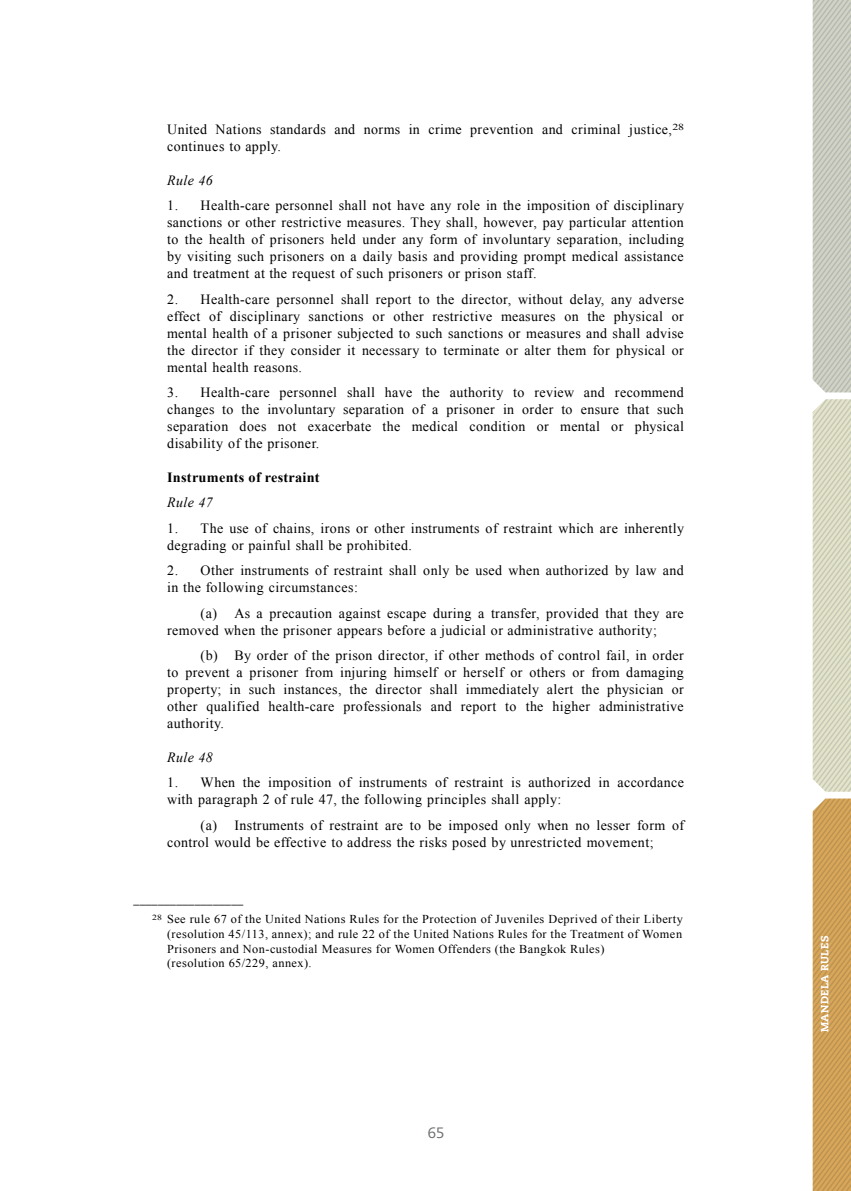
<style>
.page{position:relative;width:851px;height:1191px;background:#fff}
.page>*{position:absolute;margin:0;border:0;box-sizing:border-box;transform-origin:0 0}
.t1{font:15px "Caecilia LT Std";color:#6c6d70}
.t2{font:14.1px/17px "Times New Roman";letter-spacing:.03em;color:#000}
.t3{font:700 14.1px/25.5px "Times New Roman";letter-spacing:.015em;color:#000}
.t4{font:italic 14.1px "Times New Roman";letter-spacing:.035em;color:#000}
.t5{font:12px/14.9px "Times New Roman";letter-spacing:.04em;color:#000}
.t6{font:700 11.4px "Times New Roman";color:#000}
.t7{font:800 10.5px "Caecilia LT Std";letter-spacing:.045em;color:#fff}
.s1{font-weight:400;font-style:italic}
</style>
<div class="page">
<svg style="left:812px;top:798px;width:38px;height:393px;background:#cfa15a"></svg>
<svg style="left:812px;top:0;width:38px;height:392px;background:#c7cabf"></svg>
<svg style="left:812px;top:399px;width:38px;height:392px;background:#d9dac4"></svg>
<p class="t2" style="left:167px;top:121px;width:518px">United Nations standards and norms in crime prevention and criminal justice,<sup>28 </sup>continues to apply.</p>
<p class="t4" style="left:167px;top:170px;width:47px">Rule 46</p>
<p class="t2" style="left:167px;top:197px;width:518px;text-align:justify">1. Health-care personnel shall not have any role in the imposition of disciplinary sanctions or other restrictive measures. They shall, however, pay particular attention to the health of prisoners held under any form of involuntary separation, including by visiting such prisoners on a daily basis and providing prompt medical assistance and treatment at the request of such prisoners or prison staff.</p>
<p class="t2" style="left:167px;top:290px;width:518px;text-align:justify">2. Health-care personnel shall report to the director, without delay, any adverse effect of disciplinary sanctions or other restrictive measures on the physical or mental health of a prisoner subjected to such sanctions or measures and shall advise the director if they consider it necessary to terminate or alter them for physical or mental health reasons.</p>
<p class="t2" style="left:167px;top:384px;width:518px;text-align:justify">3. Health-care personnel shall have the authority to review and recommend changes to the involuntary separation of a prisoner in order to ensure that such separation does not exacerbate the medical condition or mental or physical disability of the prisoner.</p>
<p class="t3" style="left:167px;top:464px;width:154px">Instruments of restraint<br><span class="s1">Rule 47</span></p>
<p class="t2" style="left:167px;top:519px;width:518px">1. The use of chains, irons or other instruments of restraint which are inherently degrading or painful shall be prohibited.</p>
<p class="t2" style="left:167px;top:562px;width:518px">2. Other instruments of restraint shall only be used when authorized by law and in the following circumstances:</p>
<p class="t2" style="left:167px;top:604px;width:518px;text-indent:33px">(a) As a precaution against escape during a transfer, provided that they are removed when the prisoner appears before a judicial or administrative authority;</p>
<p class="t2" style="left:167px;top:647px;width:518px;text-align:justify;text-indent:33px">(b) By order of the prison director, if other methods of control fail, in order to prevent a prisoner from injuring himself or herself or others or from damaging property; in such instances, the director shall immediately alert the physician or other qualified health-care professionals and report to the higher administrative authority.</p>
<p class="t4" style="left:167px;top:747px;width:47px">Rule 48</p>
<p class="t2" style="left:167px;top:774px;width:518px">1. When the imposition of instruments of restraint is authorized in accordance with paragraph 2 of rule 47, the following principles shall apply:</p>
<p class="t2" style="left:167px;top:816px;width:518px;text-indent:33px">(a) Instruments of restraint are to be imposed only when no lesser form of control would be effective to address the risks posed by unrestricted movement;</p>
<p class="t6" style="left:133px;top:891px;width:111px">__________________</p>
<p class="t5" style="left:167px;top:911px;width:517px;text-indent:-15px"><sup>28</sup> See rule 67 of the United Nations Rules for the Protection of Juveniles Deprived of their Liberty (resolution 45/113, annex); and rule 22 of the United Nations Rules for the Treatment of Women Prisoners and Non-custodial Measures for Women Offenders (the Bangkok Rules)<br>(resolution 65/229, annex).</p>
<p class="t1" style="left:428px;top:1123px;width:18px">65</p>
<p class="t7" style="left:818px;top:1032px;width:98px;rotate:-90deg">MANDELA RULES</p>
</div>
